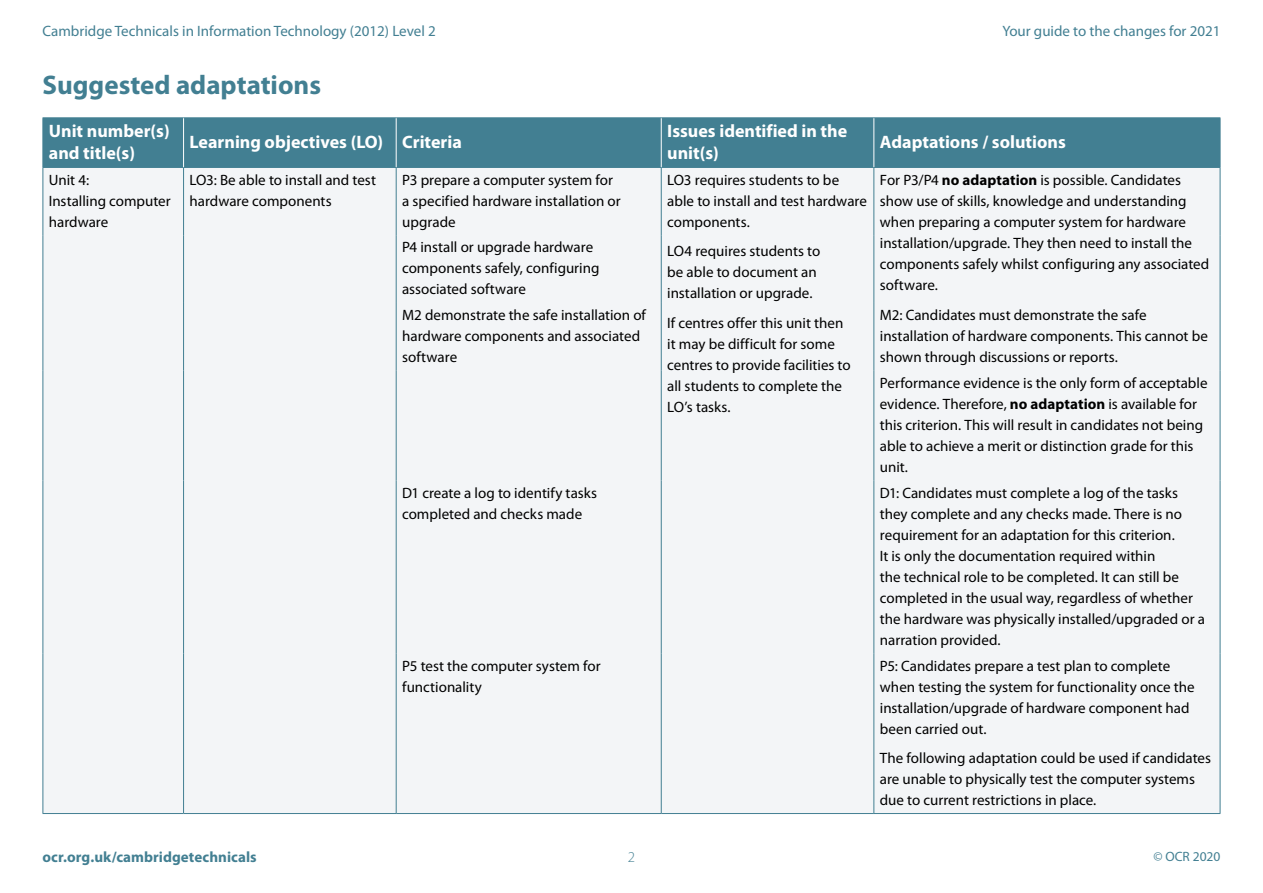
<style>
.page{position:relative;width:1263px;height:893px;background:#fff}
.page>*{position:absolute;margin:0;border:0;box-sizing:border-box;transform-origin:0 0}
.Header_1{font:700 27px "Myriad Pro";color:#427f92}
.Table_header{font:700 18px/21.6px "Myriad Pro";color:#fff}
.Body_text{font:15px/21px "Myriad Pro";color:#000}
.t1{font:15px "Myriad Pro";color:#427f92}
.Body_text-2{font:700 15px "Myriad Pro";letter-spacing:.005em;color:#427f92}
.t2{font:300 15px "Myriad Pro";color:#427f92}
.t3{font:13.5px "Myriad Pro";color:#427f92}
.s1{font-weight:700}
</style>
<div class="page">
<div style="left:44px;top:118px;width:1176px;height:49px;background:#427f92"></div>
<div style="left:44px;top:168px;width:1176px;height:645px;background:#f3f5f7"></div>
<hr style="left:43px;top:118px;width:1px;height:49px;background:#427f92">
<hr style="left:43px;top:117px;width:141px;height:1px;background:#427f92">
<hr style="left:43px;top:167px;width:141px;height:1px;background:#427f92">
<hr style="left:184px;top:117px;width:212px;height:1px;background:#427f92">
<hr style="left:396px;top:117px;width:265px;height:1px;background:#427f92">
<hr style="left:661px;top:117px;width:213px;height:1px;background:#427f92">
<hr style="left:184px;top:167px;width:212px;height:1px;background:#427f92">
<hr style="left:396px;top:167px;width:265px;height:1px;background:#427f92">
<hr style="left:661px;top:167px;width:213px;height:1px;background:#427f92">
<hr style="left:874px;top:117px;width:346px;height:1px;background:#427f92">
<hr style="left:1220px;top:118px;width:1px;height:49px;background:#427f92">
<hr style="left:874px;top:167px;width:346px;height:1px;background:#427f92">
<hr style="left:43px;top:168px;width:1px;height:67px;background:#427f92">
<hr style="left:183px;top:168px;width:1px;height:67px;background:#427f92">
<hr style="left:396px;top:168px;width:1px;height:67px;background:#427f92">
<hr style="left:661px;top:168px;width:1px;height:67px;background:#427f92">
<hr style="left:873px;top:168px;width:1px;height:67px;background:#427f92">
<hr style="left:873px;top:235px;width:1px;height:68px;background:#427f92">
<hr style="left:1220px;top:168px;width:1px;height:67px;background:#427f92">
<hr style="left:1220px;top:235px;width:1px;height:68px;background:#427f92">
<hr style="left:43px;top:235px;width:1px;height:68px;background:#427f92">
<hr style="left:183px;top:235px;width:1px;height:68px;background:#427f92">
<hr style="left:396px;top:235px;width:1px;height:68px;background:#427f92">
<hr style="left:661px;top:235px;width:1px;height:68px;background:#427f92">
<hr style="left:43px;top:303px;width:1px;height:68px;background:#427f92">
<hr style="left:43px;top:371px;width:1px;height:109px;background:#427f92">
<hr style="left:43px;top:480px;width:1px;height:173px;background:#427f92">
<hr style="left:43px;top:653px;width:1px;height:160px;background:#427f92">
<hr style="left:43px;top:813px;width:141px;height:1px;background:#427f92">
<hr style="left:183px;top:303px;width:1px;height:68px;background:#427f92">
<hr style="left:183px;top:371px;width:1px;height:109px;background:#427f92">
<hr style="left:183px;top:480px;width:1px;height:173px;background:#427f92">
<hr style="left:183px;top:653px;width:1px;height:160px;background:#427f92">
<hr style="left:184px;top:813px;width:212px;height:1px;background:#427f92">
<hr style="left:396px;top:303px;width:1px;height:68px;background:#427f92">
<hr style="left:396px;top:371px;width:1px;height:109px;background:#427f92">
<hr style="left:396px;top:480px;width:1px;height:173px;background:#427f92">
<hr style="left:396px;top:653px;width:1px;height:160px;background:#427f92">
<hr style="left:396px;top:813px;width:265px;height:1px;background:#427f92">
<hr style="left:661px;top:303px;width:1px;height:68px;background:#427f92">
<hr style="left:661px;top:371px;width:1px;height:109px;background:#427f92">
<hr style="left:661px;top:480px;width:1px;height:173px;background:#427f92">
<hr style="left:661px;top:653px;width:1px;height:160px;background:#427f92">
<hr style="left:661px;top:813px;width:213px;height:1px;background:#427f92">
<hr style="left:873px;top:303px;width:1px;height:68px;background:#427f92">
<hr style="left:873px;top:371px;width:1px;height:109px;background:#427f92">
<hr style="left:873px;top:480px;width:1px;height:173px;background:#427f92">
<hr style="left:873px;top:653px;width:1px;height:160px;background:#427f92">
<hr style="left:1220px;top:303px;width:1px;height:68px;background:#427f92">
<hr style="left:1220px;top:371px;width:1px;height:109px;background:#427f92">
<hr style="left:1220px;top:480px;width:1px;height:173px;background:#427f92">
<hr style="left:1220px;top:653px;width:1px;height:160px;background:#427f92">
<hr style="left:183px;top:118px;width:1px;height:49px;background:#fff">
<hr style="left:396px;top:118px;width:1px;height:49px;background:#fff">
<hr style="left:661px;top:118px;width:1px;height:49px;background:#fff">
<hr style="left:873px;top:118px;width:1px;height:49px;background:#fff">
<hr style="left:874px;top:813px;width:346px;height:1px;background:#427f92">
<p class="t1" style="left:43px;top:22px;width:395px">Cambridge Technicals in Information Technology (2012) Level 2</p>
<p class="t1" style="left:1002px;top:22px;width:220px">Your guide to the changes for 2021</p>
<p class="Header_1" style="left:43px;top:68px;width:280px">Suggested adaptations</p>
<p class="Table_header" style="left:49px;top:120px;width:122px">Unit number(s) and title(s)</p>
<p class="Table_header" style="left:190px;top:131px;width:195px">Learning objectives (LO)</p>
<p class="Table_header" style="left:402px;top:131px;width:61px">Criteria</p>
<p class="Table_header" style="left:667px;top:120px;width:181px">Issues identified in the unit(s)</p>
<p class="Table_header" style="left:880px;top:131px;width:187px">Adaptations / solutions</p>
<p class="Body_text" style="left:49px;top:169px;width:123px">Unit 4:<br>Installing computer hardware</p>
<p class="Body_text" style="left:190px;top:169px;width:188px">LO3: Be able to install and test hardware components</p>
<p class="Body_text" style="left:402px;top:169px;width:220px">P3 prepare a computer system for a specified hardware installation or upgrade</p>
<p class="Body_text" style="left:667px;top:169px;width:201px">LO3 requires students to be able to install and test hardware components.</p>
<p class="Body_text" style="left:667px;top:240px;width:155px">LO4 requires students to be able to document an installation or upgrade.</p>
<p class="Body_text" style="left:667px;top:312px;width:185px">If centres offer this unit then it may be difficult for some centres to provide facilities to all students to complete the<br>LO’s tasks.</p>
<p class="Body_text" style="left:880px;top:169px;width:331px">For P3/P4 <span class="s1">no adaptation</span> is possible. Candidates show use of skills, knowledge and understanding when preparing a computer system for hardware installation/upgrade. They then need to install the components safely whilst configuring any associated software.</p>
<p class="Body_text" style="left:402px;top:237px;width:199px">P4 install or upgrade hardware components safely, configuring associated software</p>
<p class="Body_text" style="left:402px;top:304px;width:245px">M2 demonstrate the safe installation of hardware components and associated software</p>
<p class="Body_text" style="left:880px;top:304px;width:330px">M2: Candidates must demonstrate the safe installation of hardware components. This cannot be shown through discussions or reports.</p>
<p class="Body_text" style="left:880px;top:372px;width:329px">Performance evidence is the only form of acceptable evidence. Therefore, <span class="s1">no adaptation</span> is available for this criterion. This will result in candidates not being able to achieve a merit or distinction grade for this unit.</p>
<p class="Body_text" style="left:402px;top:482px;width:196px">D1 create a log to identify tasks completed and checks made</p>
<p class="Body_text" style="left:880px;top:482px;width:327px">D1: Candidates must complete a log of the tasks they complete and any checks made. There is no requirement for an adaptation for this criterion.<br>It is only the documentation required within<br>the technical role to be completed. It can still be completed in the usual way, regardless of whether the hardware was physically installed/upgraded or a narration provided.</p>
<p class="Body_text" style="left:402px;top:655px;width:200px">P5 test the computer system for functionality</p>
<p class="Body_text" style="left:880px;top:655px;width:316px">P5: Candidates prepare a test plan to complete when testing the system for functionality once the installation/upgrade of hardware component had been carried out.</p>
<p class="Body_text" style="left:880px;top:747px;width:333px">The following adaptation could be used if candidates are unable to physically test the computer systems due to current restrictions in place.</p>
<p class="Body_text-2" style="left:43px;top:847px;width:216px">ocr.org.uk/cambridgetechnicals</p>
<p class="t2" style="left:628px;top:848px;width:9px">2</p>
<p class="t3" style="left:1153px;top:848px;width:68px">© OCR 2020</p>
</div>
